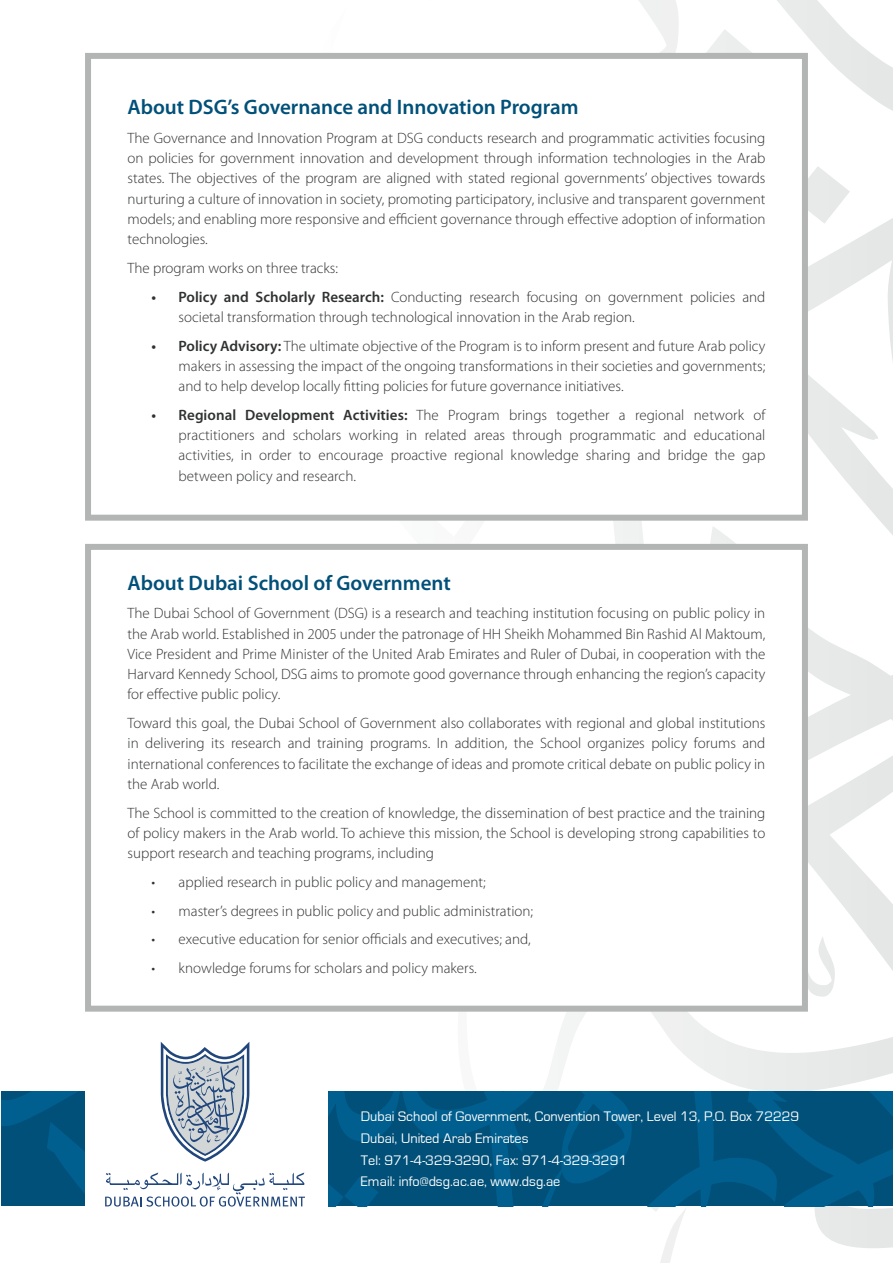
<style>
.page{position:relative;width:893px;height:1263px;background:#fff}
.page>*{position:absolute;margin:0;border:0;box-sizing:border-box;transform-origin:0 0}
.t1{font:600 21px "Myriad Pro";color:#005079}
.t2{font:300 15px/20.2px "Myriad Pro";color:#303231;text-align:justify}
.t3{font:14.25px/21.8px "Eurostile";color:#fff}
.s1{font-weight:600}
</style>
<div class="page">
<svg style="left:417px;top:0;width:476px;height:890px"></svg>
<svg style="left:1px;top:1091px;width:498px;height:115px;background:#01557f"></svg>
<svg style="left:499px;top:1091px;width:394px;height:115px;background:#00547f"></svg>
<div style="left:88px;top:546px;width:717px;height:463px;background:#fff"></div>
<div style="left:88px;top:57px;width:717px;height:460px;background:#fff"></div>
<div style="left:85px;top:544px;width:723px;height:468px;border:6px solid #b3b5b4"></div>
<div style="left:85px;top:53px;width:723px;height:468px;border:6px solid #b3b5b4"></div>
<div style="left:85px;top:1059px;width:242px;height:184px;background:#fff"></div>
<svg style="left:161px;top:1042px;width:88px;height:119px"></svg>
<svg style="left:105px;top:1172px;width:200px;height:34px"></svg>
<h1 class="t1" style="left:128px;top:94px;width:452px">About DSG’s Governance and Innovation Program</h1>
<p class="t2" style="left:128px;top:128px;width:639px">The Governance and Innovation Program at DSG conducts research and programmatic activities focusing on policies for government innovation and development through information technologies in the Arab states. The objectives of the program are aligned with stated regional governments’ objectives towards nurturing a culture of innovation in society, promoting participatory, inclusive and transparent government models; and enabling more responsive and efficient governance through effective adoption of information technologies.</p>
<p class="t2" style="left:128px;top:258px;width:212px">The program works on three tracks:</p>
<p class="t2" style="left:179px;top:287px;width:588px;text-indent:-27px"><span class="s1">• Policy and Scholarly Research:</span> Conducting research focusing on government policies and societal transformation through technological innovation in the Arab region.</p>
<p class="t2" style="left:179px;top:336px;width:588px;text-indent:-27px"><span class="s1">• Policy Advisory:</span> The ultimate objective of the Program is to inform present and future Arab policy makers in assessing the impact of the ongoing transformations in their societies and governments; and to help develop locally fitting policies for future governance initiatives.</p>
<p class="t2" style="left:179px;top:405px;width:588px;text-indent:-27px"><span class="s1">• Regional Development Activities:</span> The Program brings together a regional network of practitioners and scholars working in related areas through programmatic and educational activities, in order to encourage proactive regional knowledge sharing and bridge the gap between policy and research.</p>
<h1 class="t1" style="left:128px;top:569px;width:325px">About Dubai School of Government</h1>
<p class="t2" style="left:128px;top:603px;width:639px">The Dubai School of Government (DSG) is a research and teaching institution focusing on public policy in the Arab world. Established in 2005 under the patronage of HH Sheikh Mohammed Bin Rashid Al Maktoum, Vice President and Prime Minister of the United Arab Emirates and Ruler of Dubai, in cooperation with the Harvard Kennedy School, DSG aims to promote good governance through enhancing the region’s capacity for effective public policy.</p>
<p class="t2" style="left:128px;top:713px;width:639px">Toward this goal, the Dubai School of Government also collaborates with regional and global institutions in delivering its research and training programs. In addition, the School organizes policy forums and international conferences to facilitate the exchange of ideas and promote critical debate on public policy in the Arab world.</p>
<p class="t2" style="left:128px;top:803px;width:639px">The School is committed to the creation of knowledge, the dissemination of best practice and the training of policy makers in the Arab world. To achieve this mission, the School is developing strong capabilities to support research and teaching programs, including</p>
<p class="t2" style="left:152px;top:872px;width:336px">• applied research in public policy and management;</p>
<p class="t2" style="left:152px;top:901px;width:383px">• master’s degrees in public policy and public administration;</p>
<p class="t2" style="left:152px;top:929px;width:381px">• executive education for senior officials and executives; and,</p>
<p class="t2" style="left:152px;top:958px;width:327px">• knowledge forums for scholars and policy makers.</p>
<p class="t3" style="left:361px;top:1106px;width:440px">Dubai School of Government, Convention Tower, Level 13, P.O. Box 72229<br>Dubai, United Arab Emirates<br>Tel: 971-4-329-3290, Fax: 971-4-329-3291<br>Email: info@dsg.ac.ae, www.dsg.ae</p>
</div>
